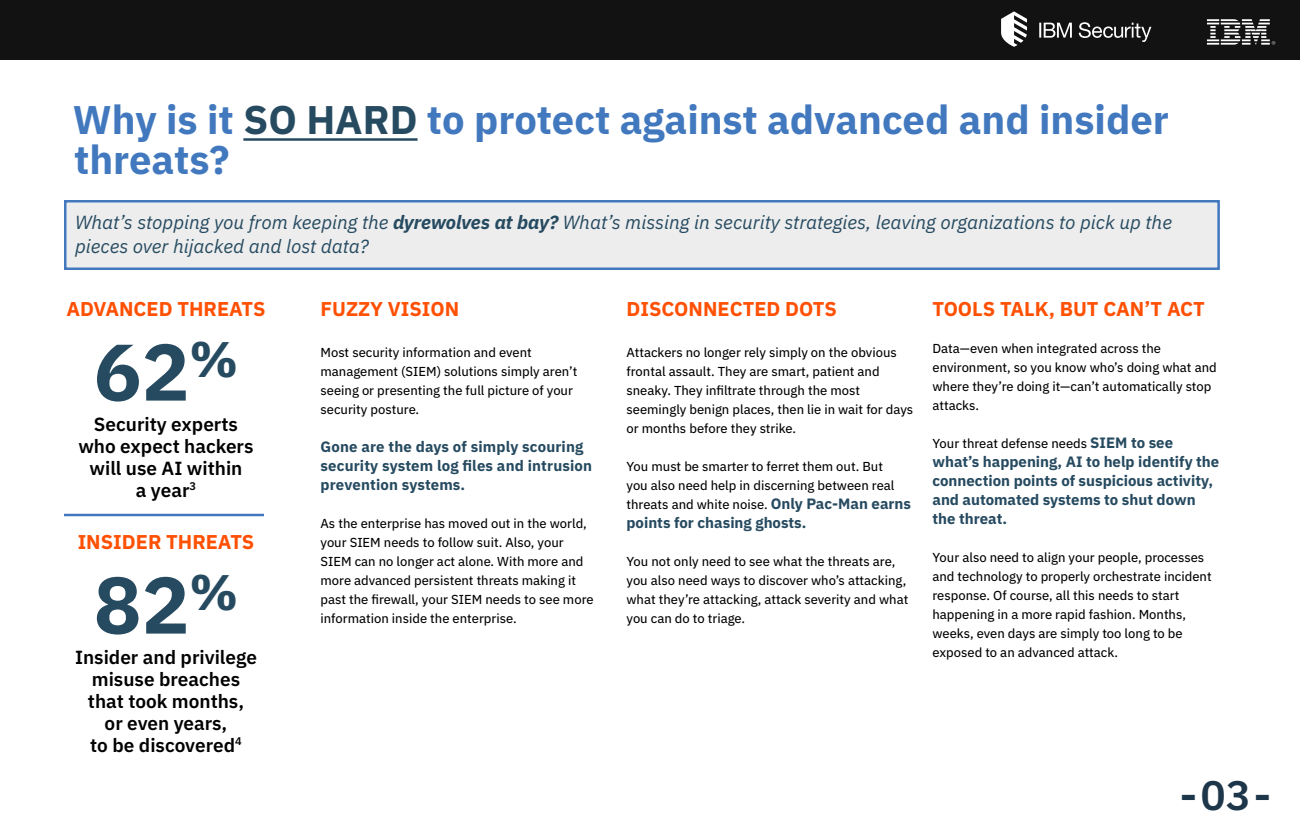
<style>
.page{position:relative;width:1300px;height:840px;background:#fff}
.page>*{position:absolute;margin:0;border:0;box-sizing:border-box;transform-origin:0 0}
.callout_smaller{font:700 80px "IBM Plex Sans";color:#264a60}
.t1{font:600 41.2px "IBM Plex Mono";color:#1d3649}
.Header_2{font:700 40px/40px "IBM Plex Sans";color:#4178be}
.Sub_Head{font:700 20px "IBM Plex Sans";color:#ff5003}
.callout_smaller-2{font:700 20px "IBM Plex Sans";color:#ff5003}
.Drop_Down_copy{font:italic 19px/24px "IBM Plex Sans";color:#264a60}
.callout_smaller-3{font:600 19px/22px "IBM Plex Sans";color:#000;text-align:center}
.Sub_Head-2{font:700 15px/19px "IBM Plex Sans";color:#264a60}
.Sub_Head-3{font:13px/19px "IBM Plex Sans Text";color:#000}
.s1{color:#264a60}
.s2{font-weight:700}
.s3{font-family:"IBM Plex Sans";font-weight:700;font-size:15px;color:#264a60}
</style>
<div class="page">
<div style="left:0;top:0;width:1300px;height:60px;background:#121212"></div>
<svg style="left:1001px;top:11px;width:26px;height:36px"></svg>
<svg style="left:1039px;top:23px;width:33px;height:15px"></svg>
<svg style="left:1079px;top:22px;width:72px;height:20px"></svg>
<svg style="left:1207px;top:19px;width:68px;height:26px"></svg>
<div style="left:64px;top:200px;width:1156px;height:70px;background:#ededed;border:2px solid #4178be"></div>
<hr style="left:243px;top:138px;width:175px;height:3px;background:#264a60">
<hr style="left:64px;top:514px;width:200px;height:2px;background:#4178be">
<p class="Header_2" style="left:73px;top:97px;width:1098px">Why is it <span class="s1">SO HARD</span> to protect against advanced and insider threats?</p>
<p class="Drop_Down_copy" style="left:75px;top:209px;width:1099px">What’s stopping you from keeping the <span class="s2">dyrewolves at bay?</span> What’s missing in security strategies, leaving organizations to pick up the pieces over hijacked and lost data?</p>
<p class="callout_smaller-2" style="left:66px;top:293px;width:201px">ADVANCED THREATS</p>
<p class="callout_smaller" style="left:94px;top:309px;width:146px">62<sup>%</sup></p>
<p class="callout_smaller-3" style="left:78px;top:411px;width:177px">Security experts who expect hackers will use AI within<br>a year<sup>3</sup></p>
<p class="callout_smaller-2" style="left:78px;top:526px;width:178px">INSIDER THREATS</p>
<p class="callout_smaller" style="left:94px;top:542px;width:146px">82<sup>%</sup></p>
<p class="callout_smaller-3" style="left:75px;top:644px;width:183px">Insider and privilege misuse breaches that took months,<br>or even years,<br>to be discovered<sup>4</sup></p>
<p class="Sub_Head" style="left:320px;top:293px;width:140px">FUZZY VISION</p>
<p class="Sub_Head-3" style="left:320px;top:341px;width:258px">Most security information and event management (SIEM) solutions simply aren’t seeing or presenting the full picture of your security posture.</p>
<p class="Sub_Head-2" style="left:320px;top:436px;width:273px">Gone are the days of simply scouring security system log files and intrusion prevention systems.</p>
<p class="Sub_Head-3" style="left:320px;top:512px;width:275px">As the enterprise has moved out in the world, your SIEM needs to follow suit. Also, your SIEM can no longer act alone. With more and more advanced persistent threats making it past the firewall, your SIEM needs to see more information inside the enterprise.</p>
<p class="Sub_Head" style="left:626px;top:293px;width:212px">DISCONNECTED DOTS</p>
<p class="Sub_Head-3" style="left:626px;top:341px;width:288px">Attackers no longer rely simply on the obvious frontal assault. They are smart, patient and sneaky. They infiltrate through the most seemingly benign places, then lie in wait for days or months before they strike.</p>
<p class="Sub_Head-3" style="left:626px;top:455px;width:286px">You must be smarter to ferret them out. But<br>you also need help in discerning between real threats and white noise. <span class="s3">Only Pac-Man earns</span></p>
<p class="Sub_Head-2" style="left:626px;top:512px;width:181px">points for chasing ghosts.</p>
<p class="Sub_Head-3" style="left:626px;top:550px;width:283px">You not only need to see what the threats are, you also need ways to discover who’s attacking, what they’re attacking, attack severity and what you can do to triage.</p>
<p class="Sub_Head" style="left:932px;top:293px;width:274px">TOOLS TALK, BUT CAN’T ACT</p>
<p class="Sub_Head-3" style="left:932px;top:337px;width:286px">Data—even when integrated across the environment, so you know who’s doing what and where they’re doing it—can’t automatically stop attacks.</p>
<p class="Sub_Head-3" style="left:932px;top:432px;width:242px">Your threat defense needs <span class="s3">SIEM to see</span></p>
<p class="Sub_Head-2" style="left:933px;top:451px;width:288px">what’s happening, AI to help identify the connection points of suspicious activity, and automated systems to shut down the threat.</p>
<p class="Sub_Head-3" style="left:933px;top:546px;width:281px">Your also need to align your people, processes and technology to properly orchestrate incident response. Of course, all this needs to start happening in a more rapid fashion. Months, weeks, even days are simply too long to be exposed to an advanced attack.</p>
<h2 class="t1" style="left:1176px;top:763px;width:100px">-03-</h2>
</div>
